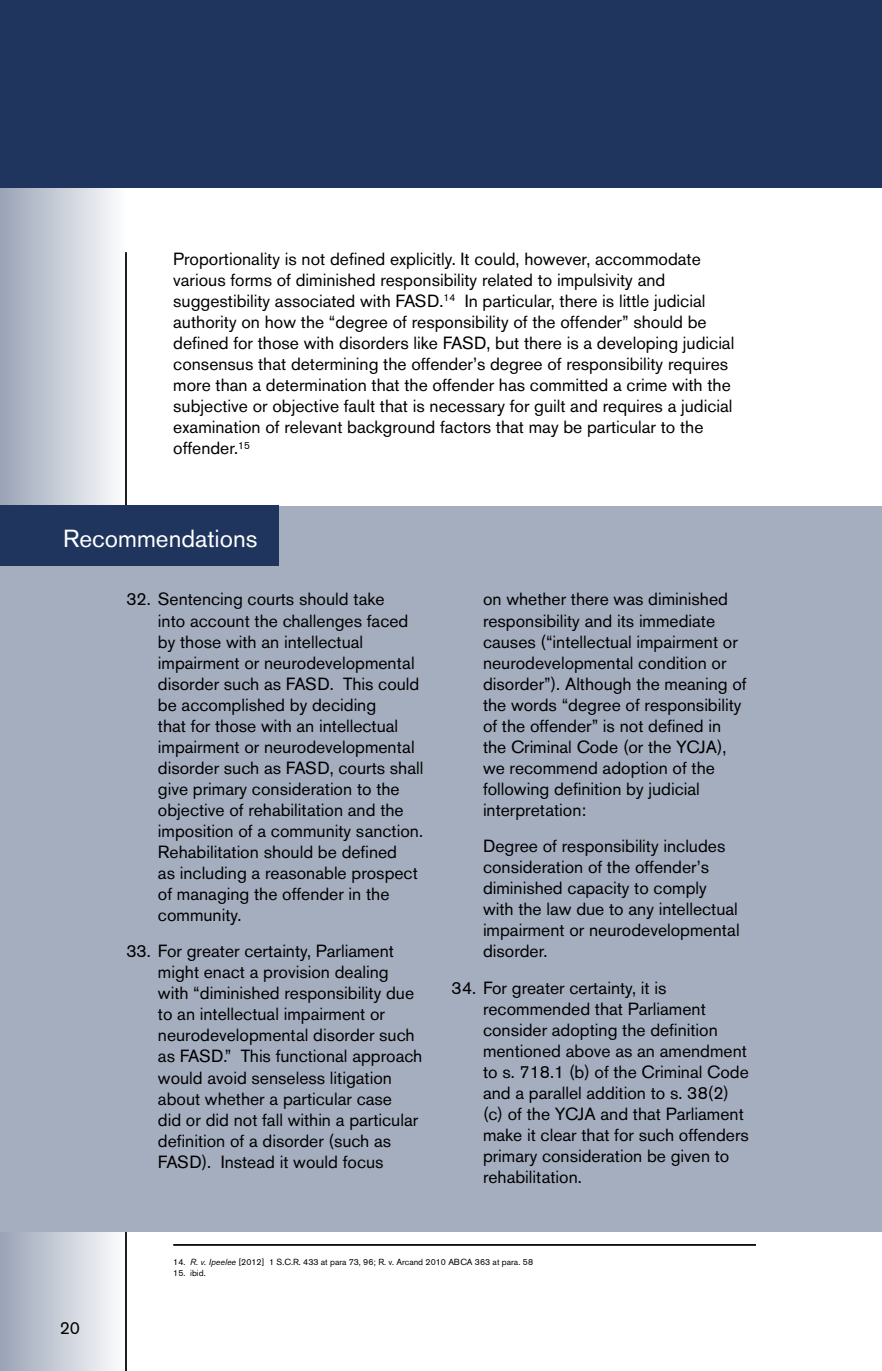
<style>
.page{position:relative;width:882px;height:1371px;background:#fff}
.page>*{position:absolute;margin:0;border:0;box-sizing:border-box;transform-origin:0 0}
.t1{font:24.5px "Akzidenz Grotesk BE";color:#fff}
.t2{font:17.5px/21px "Akzidenz Grotesk BE";color:#000}
.t3{font:8.75px "Akzidenz Grotesk BE";color:#000}
.s1{font-style:italic}
</style>
<div class="page">
<div style="left:0;top:0;width:126px;height:1370px;background:linear-gradient(to right,#9aa3b6,#fdfdfd)"></div>
<div style="left:0;top:0;width:882px;height:188px;background:#1f355e"></div>
<hr style="left:125px;top:252px;width:2px;height:1118px;background:#000">
<hr style="left:173px;top:1243px;width:583px;height:2px;background:#000">
<div style="left:0;top:505px;width:882px;height:726px;background:#a5aebf"></div>
<div style="left:0;top:505px;width:278px;height:61px;background:#1f355e"></div>
<p class="t2" style="left:173px;top:249px;width:563px">Proportionality is not defined explicitly. It could, however, accommodate various forms of diminished responsibility related to impulsivity and suggestibility associated with FASD.<sup>14</sup> In particular, there is little judicial authority on how the “degree of responsibility of the offender” should be defined for those with disorders like FASD, but there is a developing judicial consensus that determining the offender’s degree of responsibility requires more than a determination that the offender has committed a crime with the subjective or objective fault that is necessary for guilt and requires a judicial examination of relevant background factors that may be particular to the offender.<sup>15</sup></p>
<h1 class="t1" style="left:63px;top:523px;width:196px">Recommendations</h1>
<p class="t2" style="left:158px;top:589px;width:267px;text-indent:-32px">32. Sentencing courts should take<br>into account the challenges faced by those with an intellectual impairment or neurodevelopmental disorder such as FASD. This could be accomplished by deciding<br>that for those with an intellectual impairment or neurodevelopmental disorder such as FASD, courts shall give primary consideration to the objective of rehabilitation and the imposition of a community sanction.<br>Rehabilitation should be defined<br>as including a reasonable prospect of managing the offender in the community.</p>
<p class="t2" style="left:158px;top:940px;width:266px;text-indent:-32px">33. For greater certainty, Parliament might enact a provision dealing with “diminished responsibility due to an intellectual impairment or neurodevelopmental disorder such as FASD.” This functional approach would avoid senseless litigation about whether a particular case<br>did or did not fall within a particular definition of a disorder (such as FASD). Instead it would focus</p>
<p class="t2" style="left:483px;top:589px;width:265px">on whether there was diminished responsibility and its immediate causes (“intellectual impairment or neurodevelopmental condition or disorder”). Although the meaning of the words “degree of responsibility of the offender” is not defined in the Criminal Code (or the YCJA), we recommend adoption of the following definition by judicial interpretation:</p>
<p class="t2" style="left:483px;top:835px;width:258px">Degree of responsibility includes consideration of the offender’s diminished capacity to comply with the law due to any intellectual impairment or neurodevelopmental disorder.</p>
<p class="t2" style="left:483px;top:977px;width:267px;text-indent:-32px">34. For greater certainty, it is recommended that Parliament consider adopting the definition mentioned above as an amendment to s. 718.1 (b) of the Criminal Code and a parallel addition to s. 38(2) (c) of the YCJA and that Parliament make it clear that for such offenders primary consideration be given to rehabilitation.</p>
<p class="t2" style="left:60px;top:1316px;width:22px">20</p>
<p class="t3" style="left:173px;top:1256px;width:361px">14. <span class="s1">R. v. Ipeelee</span> [2012] 1 S.C.R. 433 at para 73, 96; R. v. Arcand 2010 ABCA 363 at para. 58</p>
<p class="t3" style="left:173px;top:1267px;width:34px">15. ibid.</p>
</div>
